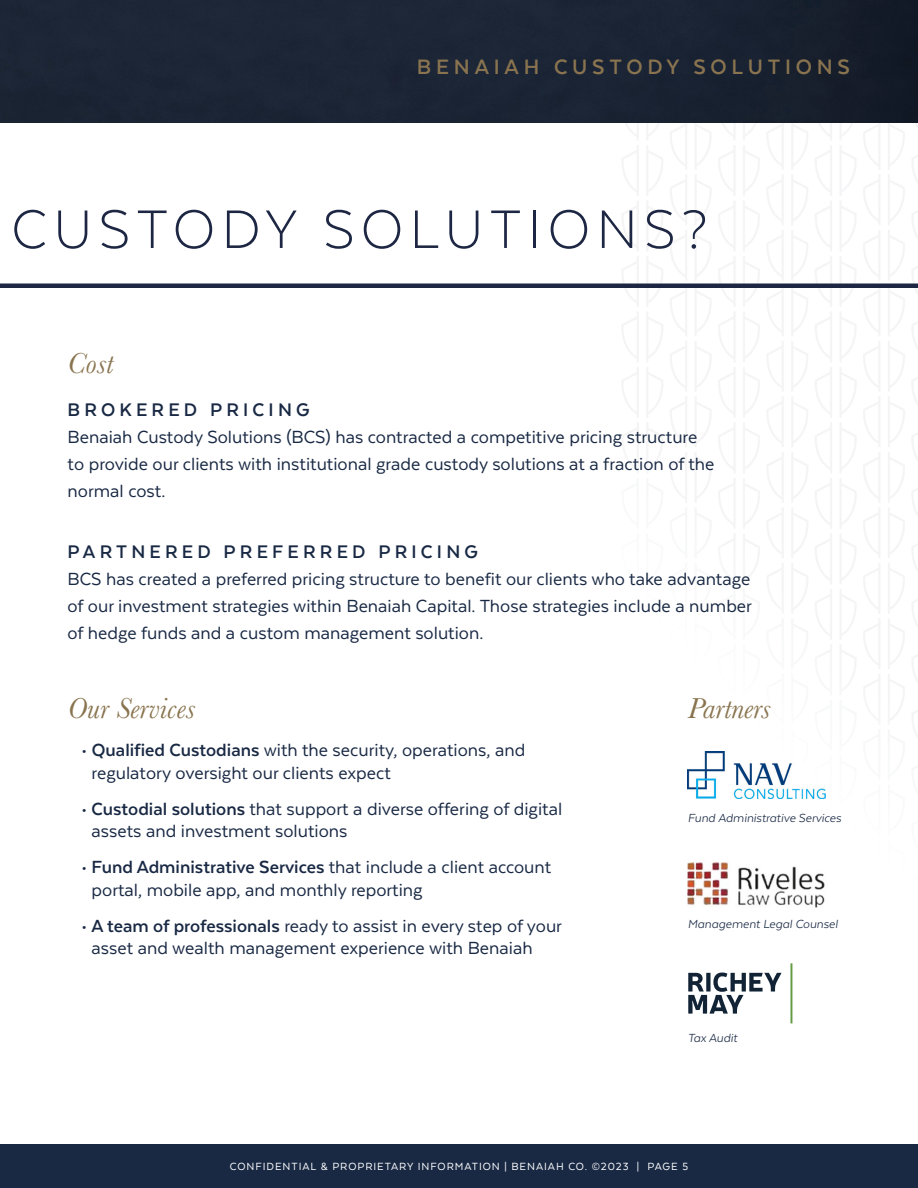
<style>
.page{position:relative;width:918px;height:1188px;background:#fff}
.page>*{position:absolute;margin:0;border:0;box-sizing:border-box;transform-origin:0 0}
.t1{font:300 62.4px "Texta";letter-spacing:.1em;color:#1d2743}
.t2{font:italic 30px "Baskerville";color:#89744f}
.t3{font:700 24px "Texta";letter-spacing:.2em;color:#89744f}
.t4{font:700 21px "Texta";letter-spacing:.2em;color:#192944}
.t5{font:20.25px/27px "Texta";color:#192944}
.t6{font:italic 13.5px "Texta";color:#192944}
.t7{font:12px "Texta";letter-spacing:.08em;color:#fff}
.s1{font-weight:700}
</style>
<div class="page">
<div style="left:0;top:1144px;width:918px;height:44px;background:#192944"></div>
<img style="left:613px;top:123px;width:305px;height:901px">
<img style="left:0;top:0;width:918px;height:123px">
<hr style="left:0;top:284px;width:918px;height:4px;background:#1d2743">
<hr style="left:790px;top:963px;width:2px;height:60px;background:#659b42">
<svg style="left:688px;top:973px;width:93px;height:41px"></svg>
<img style="left:688px;top:752px;width:137px;height:46px">
<img style="left:688px;top:855px;width:145px;height:59px">
<p class="t3" style="left:417px;top:54px;width:435px">BENAIAH CUSTODY SOLUTIONS</p>
<h1 class="t1" style="left:11px;top:197px;width:697px">CUSTODY SOLUTIONS?</h1>
<p class="t2" style="left:68px;top:344px;width:47px">Cost</p>
<p class="t4" style="left:68px;top:399px;width:244px">BROKERED PRICING</p>
<p class="t5" style="left:68px;top:424px;width:648px">Benaiah Custody Solutions (BCS) has contracted a competitive pricing structure to provide our clients with institutional grade custody solutions at a fraction of the normal cost.</p>
<p class="t4" style="left:68px;top:541px;width:412px">PARTNERED PREFERRED PRICING</p>
<p class="t5" style="left:68px;top:565px;width:686px;text-align:justify">BCS has created a preferred pricing structure to benefit our clients who take advantage of our investment strategies within Benaiah Capital. Those strategies include a number of hedge funds and a custom management solution.</p>
<p class="t2" style="left:68px;top:688px;width:129px">Our Services</p>
<p class="t5" style="left:92px;top:739px;width:435px;line-height:22.5px;text-indent:-11px">• <span class="s1">Qualified Custodians</span> with the security, operations, and regulatory oversight our clients expect</p>
<p class="t5" style="left:92px;top:797px;width:472px;line-height:22.5px;text-indent:-11px">• <span class="s1">Custodial solutions</span> that support a diverse offering of digital assets and investment solutions</p>
<p class="t5" style="left:92px;top:856px;width:461px;line-height:22.5px;text-indent:-11px">• <span class="s1">Fund Administrative Services</span> that include a client account portal, mobile app, and monthly reporting</p>
<p class="t5" style="left:92px;top:914px;width:472px;line-height:22.5px;text-indent:-11px">• <span class="s1">A team of professionals</span> ready to assist in every step of your asset and wealth management experience with Benaiah</p>
<p class="t2" style="left:688px;top:688px;width:84px">Partners</p>
<p class="t6" style="left:688px;top:811px;width:155px">Fund Administrative Services</p>
<p class="t6" style="left:688px;top:917px;width:151px">Management Legal Counsel</p>
<p class="t6" style="left:688px;top:1031px;width:51px">Tax Audit</p>
<p class="t7" style="left:230px;top:1161px;width:460px">CONFIDENTIAL &amp; PROPRIETARY INFORMATION | BENAIAH CO. ©2023 | PAGE 5</p>
</div>
